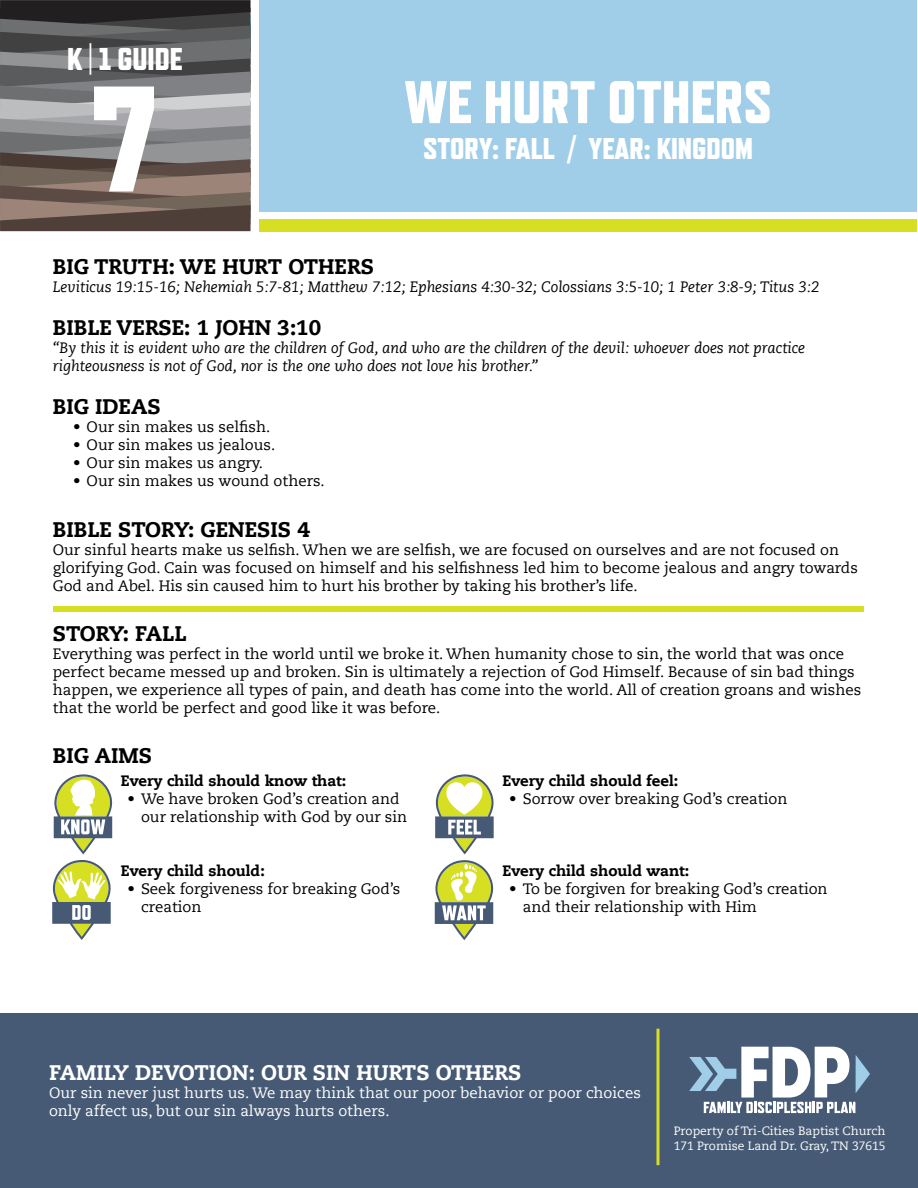
<style>
.page{position:relative;width:918px;height:1188px;background:#fff}
.page>*{position:absolute;margin:0;border:0;box-sizing:border-box;transform-origin:0 0}
.t1{font:800 150px "Refrigerator Deluxe";color:#fff}
.t2{font:800 60px "Refrigerator Deluxe";color:#fff}
.t3{font:800 31.5px "Refrigerator Deluxe";color:#fff}
.t4{font:800 30px "Refrigerator Deluxe";color:#fff}
.t5{font:800 21px "Caecilia LT Std";color:#000}
.t6{font:800 21px "Caecilia LT Std";color:#fff}
.t7{font:15px/18px "Caecilia LT Std";color:#000}
.t8{font:italic 15px/18px "Caecilia LT Std";color:#000}
.t9{font:15px/18px "Caecilia LT Std";color:#fff}
.t10{font:800 15px "Caecilia LT Std";color:#000}
.t11{font:12px/14.4px "Caecilia LT Std";color:#fff}
</style>
<div class="page">
<div style="left:53px;top:607px;width:810px;height:5px;background:#d7df23"></div>
<div style="left:0;top:1014px;width:918px;height:174px;background:#475a75"></div>
<hr style="left:657px;top:1029px;width:3px;height:136px;background:#d7df23">
<svg style="left:689px;top:1047px;width:181px;height:66px"></svg>
<svg style="left:54px;top:774px;width:59px;height:80px"></svg>
<svg style="left:52px;top:860px;width:59px;height:80px"></svg>
<svg style="left:435px;top:774px;width:59px;height:80px"></svg>
<svg style="left:435px;top:860px;width:59px;height:80px"></svg>
<div style="left:259px;top:0;width:658px;height:211px;background:#a0cee9"></div>
<div style="left:259px;top:219px;width:658px;height:12px;background:#d7df23"></div>
<svg style="left:0;top:0;width:251px;height:231px;background:#706b69"></svg>
<h3 class="t3" style="left:67px;top:40px;width:117px">K | 1 GUIDE</h3>
<h1 class="t1" style="left:91px;top:50px;width:69px">7</h1>
<h2 class="t2" style="left:404px;top:67px;width:369px">WE HURT OTHERS</h2>
<h3 class="t4" style="left:423px;top:131px;width:332px">STORY: FALL / YEAR: KINGDOM</h3>
<h3 class="t5" style="left:53px;top:253px;width:323px">BIG TRUTH: WE HURT OTHERS</h3>
<p class="t8" style="left:53px;top:278px;width:768px">Leviticus 19:15-16; Nehemiah 5:7-81; Matthew 7:12; Ephesians 4:30-32; Colossians 3:5-10; 1 Peter 3:8-9; Titus 3:2</p>
<h3 class="t5" style="left:53px;top:315px;width:270px">BIBLE VERSE: 1 JOHN 3:10</h3>
<p class="t8" style="left:53px;top:339px;width:754px">“By this it is evident who are the children of God, and who are the children of the devil: whoever does not practice righteousness is not of God, nor is the one who does not love his brother.”</p>
<h3 class="t5" style="left:53px;top:394px;width:109px">BIG IDEAS</h3>
<p class="t7" style="left:73px;top:418px;width:199px">• Our sin makes us selfish.</p>
<p class="t7" style="left:73px;top:436px;width:204px">• Our sin makes us jealous.</p>
<p class="t7" style="left:73px;top:454px;width:192px">• Our sin makes us angry.</p>
<p class="t7" style="left:73px;top:472px;width:253px">• Our sin makes us wound others.</p>
<h3 class="t5" style="left:53px;top:516px;width:258px">BIBLE STORY: GENESIS 4</h3>
<p class="t7" style="left:53px;top:541px;width:807px">Our sinful hearts make us selfish. When we are selfish, we are focused on ourselves and are not focused on glorifying God. Cain was focused on himself and his selfishness led him to become jealous and angry towards<br>God and Abel. His sin caused him to hurt his brother by taking his brother’s life.</p>
<h3 class="t5" style="left:53px;top:621px;width:135px">STORY: FALL</h3>
<p class="t7" style="left:53px;top:645px;width:810px">Everything was perfect in the world until we broke it. When humanity chose to sin, the world that was once perfect became messed up and broken. Sin is ultimately a rejection of God Himself. Because of sin bad things happen, we experience all types of pain, and death has come into the world. All of creation groans and wishes that the world be perfect and good like it was before.</p>
<h3 class="t5" style="left:53px;top:743px;width:101px">BIG AIMS</h3>
<p class="t10" style="left:121px;top:771px;width:227px">Every child should know that:</p>
<p class="t7" style="left:141px;top:790px;width:268px;text-indent:-14px">• We have broken God’s creation and our relationship with God by our sin</p>
<p class="t10" style="left:121px;top:861px;width:145px">Every child should:</p>
<p class="t7" style="left:141px;top:880px;width:261px;text-indent:-14px">• Seek forgiveness for breaking God’s creation</p>
<p class="t10" style="left:503px;top:771px;width:177px">Every child should feel:</p>
<p class="t7" style="left:509px;top:790px;width:280px">• Sorrow over breaking God’s creation</p>
<p class="t10" style="left:503px;top:861px;width:188px">Every child should want:</p>
<p class="t7" style="left:523px;top:880px;width:306px;text-indent:-14px">• To be forgiven for breaking God’s creation and their relationship with Him</p>
<h3 class="t6" style="left:49px;top:1059px;width:474px">FAMILY DEVOTION: OUR SIN HURTS OTHERS</h3>
<p class="t9" style="left:49px;top:1084px;width:593px">Our sin never just hurts us. We may think that our poor behavior or poor choices only affect us, but our sin always hurts others.</p>
<p class="t11" style="left:674px;top:1124px;width:213px">Property of Tri-Cities Baptist Church<br>171 Promise Land Dr. Gray, TN 37615</p>
</div>
